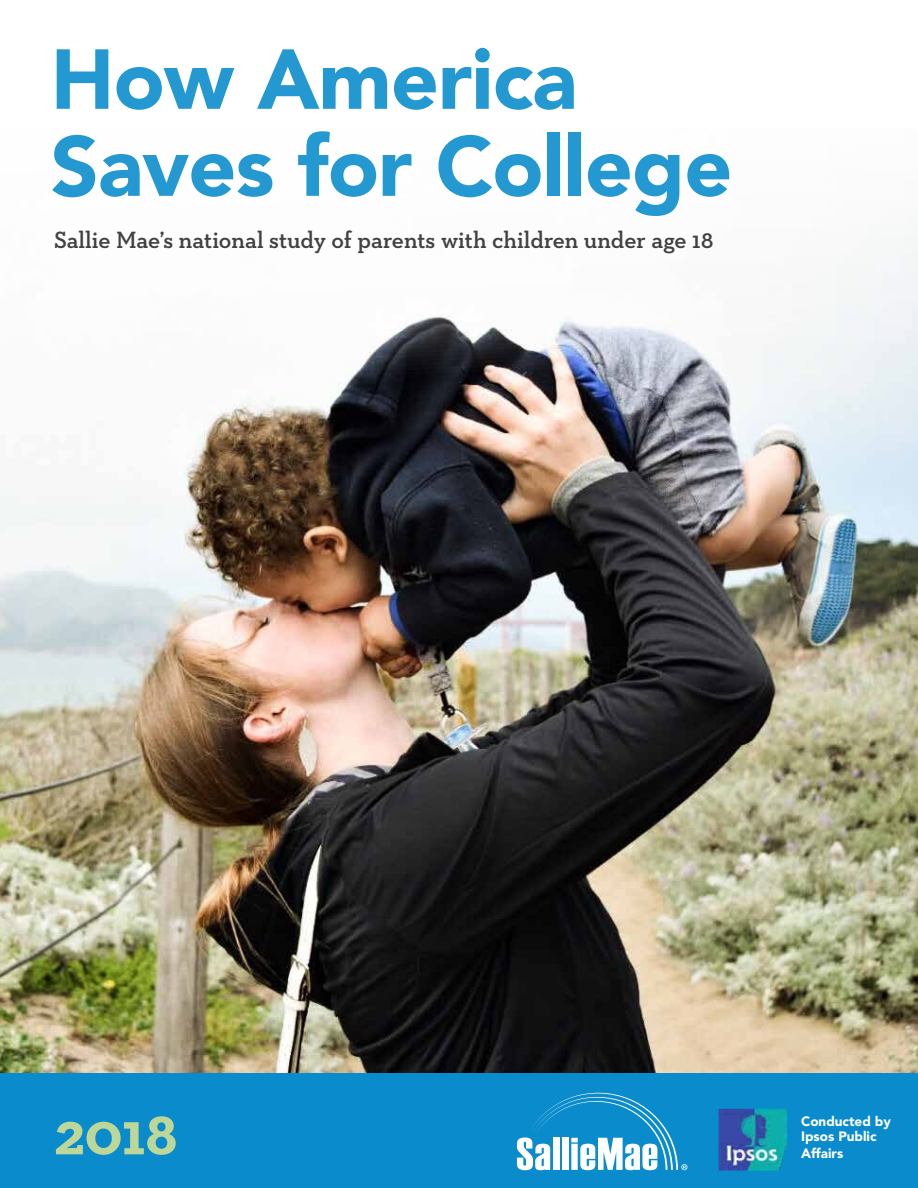
<style>
.page{position:relative;width:918px;height:1188px;background:#fff}
.page>*{position:absolute;margin:0;border:0;box-sizing:border-box;transform-origin:0 0}
.t1{font:900 84px/87px "Avenir LT Std";letter-spacing:-.01em;color:#2398d1}
.t2{font:700 61.5px "Neutraface Slab Text";color:#bdd799}
.t3{font:600 24px "Neutraface Slab Text";color:#414042}
.t4{font:900 13.5px/15px "Avenir LT Std";color:#fff}
</style>
<div class="page">
<img style="left:0;top:249px;width:918px;height:825px">
<div style="left:0;top:1074px;width:918px;height:114px;background:#0a8ccc"></div>
<svg style="left:517px;top:1093px;width:170px;height:77px"></svg>
<img style="left:719px;top:1108px;width:67px;height:63px">
<h1 class="t1" style="left:51px;top:36px;width:683px">How America<br>Saves for College</h1>
<p class="t3" style="left:54px;top:225px;width:661px">Sallie Mae’s national study of parents with children under age 18</p>
<h2 class="t2" style="left:55px;top:1094px;width:125px">2018</h2>
<p class="t4" style="left:801px;top:1114px;width:91px">Conducted by<br>Ipsos Public</p>
<p class="t4" style="left:801px;top:1145px;width:44px">Affairs</p>
</div>
